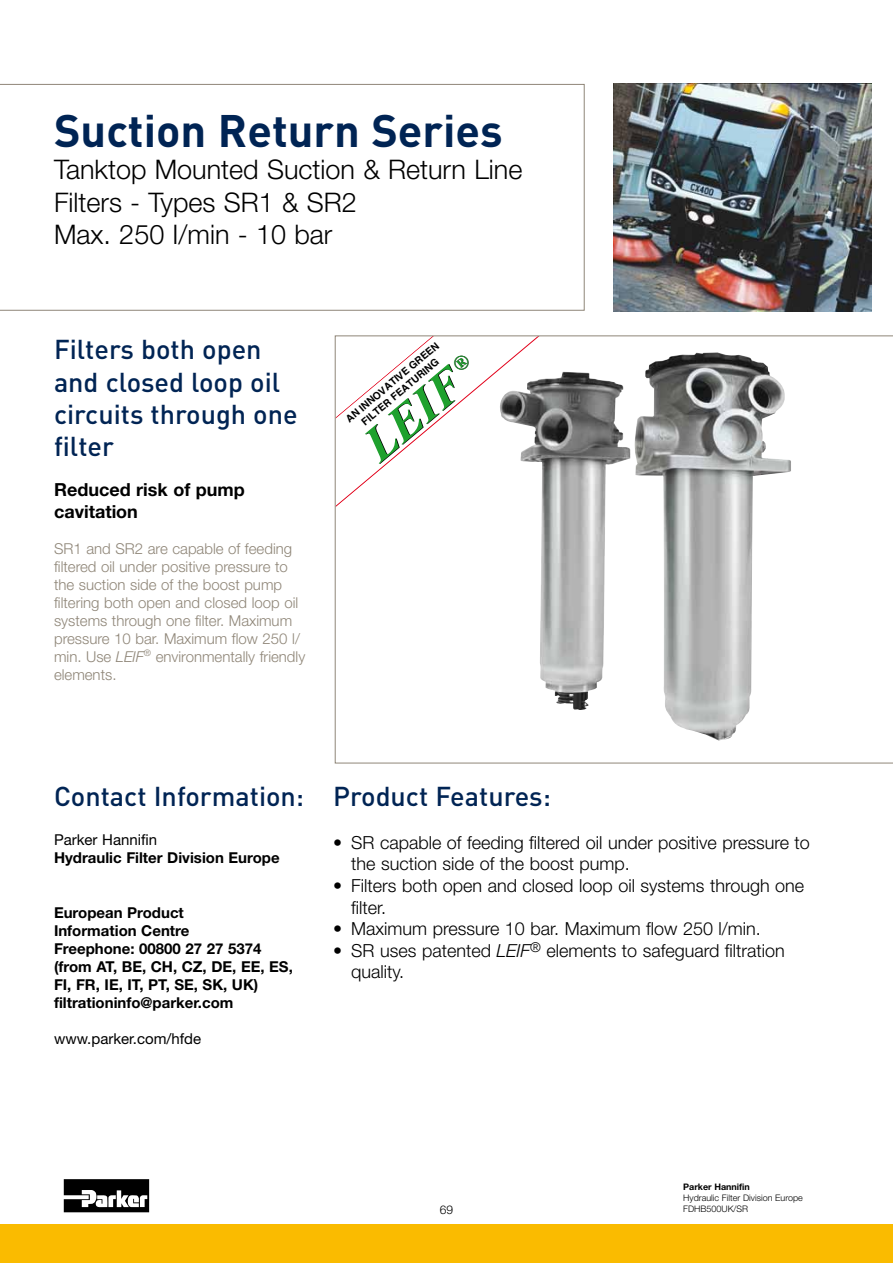
<style>
.page{position:relative;width:893px;height:1263px;background:#fff}
.page>*{position:absolute;margin:0;border:0;box-sizing:border-box;transform-origin:0 0}
.t1{font:italic 700 48.45px "Times New Roman";color:#000}
.t2{font:700 45px "DINOT";color:#002454}
.t3{font:500 27px/32.4px "DINOT";color:#002454}
.t4{font:300 27px/32.4px "Helvetica Neue LT Std";color:#000}
.t5{font:300 18px/21.6px "Helvetica Neue LT Std";color:#000}
.t6{font:700 18px/21.6px "Helvetica Neue LT Std";color:#000}
.t7{font:300 15px/18px "Helvetica Neue LT Std";color:#8f8678}
.t8{font:700 15px/18px "Helvetica Neue LT Std";color:#000}
.t9{font:15px "Helvetica Neue LT Std";color:#000}
.t10{font:300 12px "Helvetica Neue LT Std";color:#000}
.t11{font:700 10.2px/12.1px "Helvetica";color:#000;text-align:center}
.t12{font:300 9px/11.2px "Helvetica Neue LT Std";color:#000}
.t13{font:700 9px "Helvetica Neue LT Std";color:#000}
.s1{font-style:italic}
</style>
<div class="page">
<div style="left:0;top:1225px;width:893px;height:38px;background:#fabb00"></div>
<div style="left:64px;top:1179px;width:86px;height:35px;background:#adadad"></div>
<svg style="left:64px;top:1179px;width:85px;height:33px;background:#454545"></svg>
<img style="left:613px;top:84px;width:258px;height:228px">
<svg style="left:0;top:84px;width:585px;height:227px"></svg>
<svg style="left:335px;top:335px;width:558px;height:428px"></svg>
<svg style="left:336px;top:336px;width:205px;height:171px"></svg>
<h2 class="t2" style="left:54px;top:100px;width:450px">Suction Return Series</h2>
<h3 class="t4" style="left:54px;top:153px;width:470px">Tanktop Mounted Suction &amp; Return Line<br>Filters - Types SR1 &amp; SR2<br>Max. 250 I/min - 10 bar</h3>
<h3 class="t3" style="left:54px;top:332px;width:245px">Filters both open and closed loop oil circuits through one filter</h3>
<p class="t6" style="left:54px;top:478px;width:192px">Reduced risk of pump cavitation</p>
<p class="t7" style="left:54px;top:539px;width:253px">SR1 and SR2 are capable of feeding filtered oil under positive pressure to the suction side of the boost pump filtering both open and closed loop oil systems through one filter. Maximum pressure 10 bar. Maximum flow 250 l/ min. Use <span class="s1">LEIF</span><sup>®</sup> environmentally friendly elements.</p>
<p class="t11" style="left:344px;top:416px;width:120px;rotate:-40deg">AN INNOVATIVE GREEN<br>FILTER FEATURING</p>
<h1 class="t1" style="left:353px;top:429px;width:115px;rotate:-40deg">LEIF</h1>
<h3 class="t3" style="left:54px;top:779px;width:252px">Contact Information:</h3>
<p class="t9" style="left:54px;top:831px;width:105px">Parker Hannifin</p>
<p class="t8" style="left:54px;top:849px;width:227px">Hydraulic Filter Division Europe</p>
<p class="t8" style="left:54px;top:903px;width:240px">European Product<br>Information Centre<br>Freephone: 00800 27 27 5374 (from AT, BE, CH, CZ, DE, EE, ES,<br>FI, FR, IE, IT, PT, SE, SK, UK) filtrationinfo@parker.com</p>
<p class="t9" style="left:54px;top:1029px;width:149px">www.parker.com/hfde</p>
<h3 class="t3" style="left:333px;top:778px;width:219px">Product Features:</h3>
<p class="t5" style="left:351px;top:831px;width:460px;text-indent:-18px">• SR capable of feeding filtered oil under positive pressure to the suction side of the boost pump.</p>
<p class="t5" style="left:351px;top:874px;width:454px;text-indent:-18px">• Filters both open and closed loop oil systems through one filter.</p>
<p class="t5" style="left:333px;top:918px;width:429px">• Maximum pressure 10 bar. Maximum flow 250 l/min.</p>
<p class="t5" style="left:351px;top:939px;width:435px;text-indent:-18px">• SR uses patented <span class="s1">LEIF</span><sup>®</sup> elements to safeguard filtration quality.</p>
<p class="t13" style="left:683px;top:1181px;width:68px">Parker Hannifin</p>
<p class="t12" style="left:683px;top:1192px;width:121px">Hydraulic Filter Division Europe<br>FDHB500UK/SR</p>
<p class="t10" style="left:440px;top:1202px;width:15px">69</p>
<p class="t12" style="left:733px;top:1203px;width:4px">.</p>
</div>
